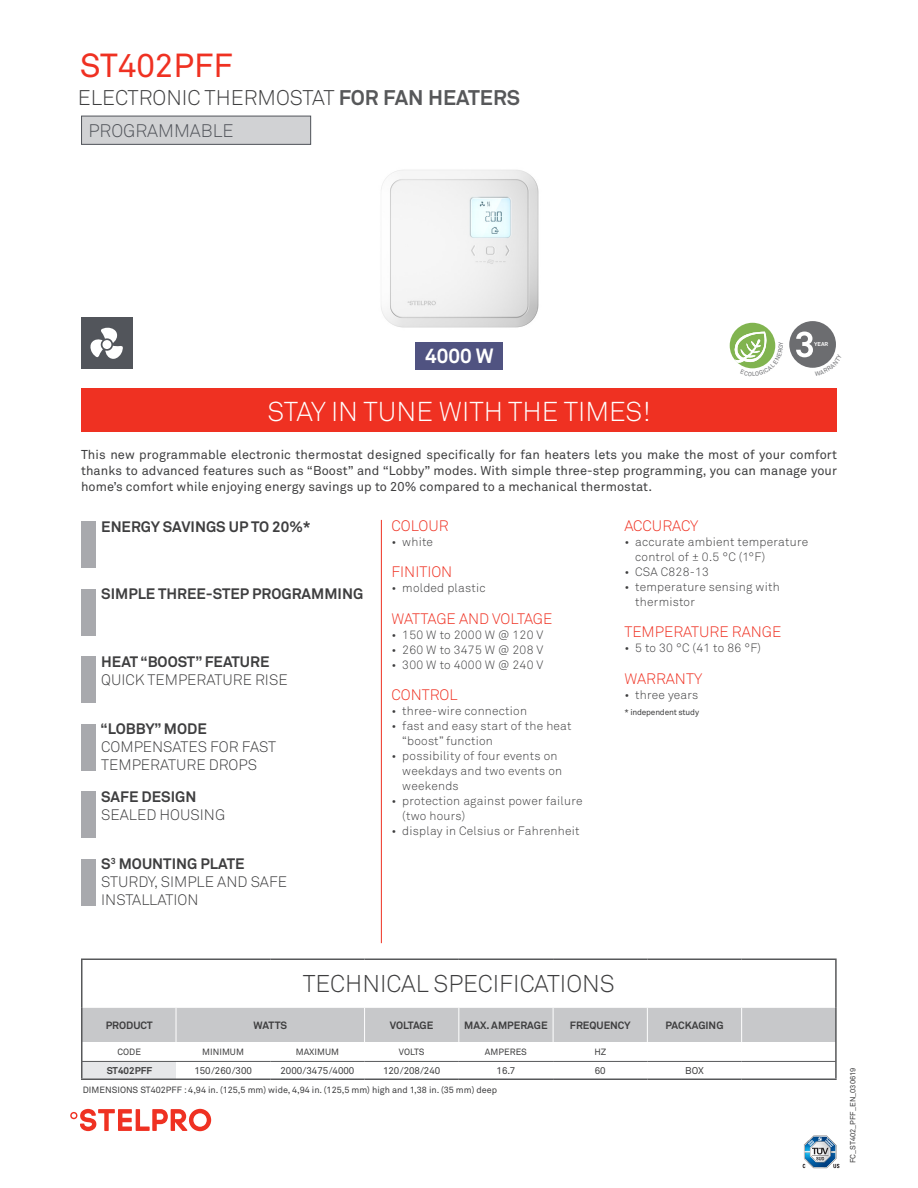
<style>
.page{position:relative;width:918px;height:1188px;background:#fff}
.page>*{position:absolute;margin:0;border:0;box-sizing:border-box;transform-origin:0 0}
.Produit_code{font:33px "Akkurat";color:#ef3122}
.Titre_bte_rouge{font:300 27px "Akkurat";color:#fff}
.Tabelau_GROS_titre{font:300 24px "Akkurat";color:#3e3e3f}
.Produit_nom{font:300 21px "Akkurat";color:#3e3e3f}
.t1{font:700 20.4px "Akkurat";color:#fff}
.t2{font:300 18px "Akkurat";color:#52555b}
.PointFort{font:300 15px/18px "Akkurat";color:#3e3e3f}
.TITRE_Texte{font:300 15px "Akkurat";color:#ef3122}
.PointFort-2{font:700 15px "Akkurat";color:#3e3e3f}
.Description_FR{font:12.75px/16.5px "Akkurat";letter-spacing:.01em;color:#3e3e3f;text-align:justify}
.t3{font:300 12px/15px "Akkurat";letter-spacing:.02em;color:#3e3e3f}
.TITRE_Tableau{font:700 10.5px "Akkurat";color:#3e3e3f}
.Table_-_cells_centré{font:9.75px "Akkurat";color:#3e3e3f}
.Tables_-_produits{font:700 9.75px "Akkurat";color:#3e3e3f}
.Tables_-_notes{font:9px "Akkurat";color:#3e3e3f}
.SOUS-TITRE_tableau{font:9px "Akkurat";color:#3e3e3f}
.note_bas_page{font:8.25px "Akkurat";letter-spacing:-.02em;color:#3e3e3f}
.t4{font:7.5px "Akkurat";color:#3e3e3f}
.t5{font:700 5.55px "Akkurat";color:#fff}
.s1{font-weight:700;color:#57585a}
.s2{font-weight:700}
</style>
<div class="page">
<img style="left:381px;top:170px;width:158px;height:158px">
<div style="left:416px;top:342px;width:87px;height:27px;background:#505381"></div>
<svg style="left:803px;top:1136px;width:36px;height:33px"></svg>
<div style="left:81px;top:318px;width:51px;height:51px;background:#52555b"></div>
<svg style="left:90px;top:328px;width:33px;height:31px"></svg>
<div style="left:102px;top:340px;width:9px;height:9px;background:#fff;border-radius:50%"></div>
<div style="left:789px;top:321px;width:47px;height:47px;background:#6c6d70;border-radius:50%"></div>
<div style="left:730px;top:323px;width:45px;height:45px;background:#81b450;border-radius:50%"></div>
<hr style="left:381px;top:520px;width:1px;height:423px;background:#ef3122">
<div style="left:81px;top:389px;width:756px;height:43px;background:#ef3122"></div>
<div style="left:81px;top:521px;width:14px;height:47px;background:#a8a9ad"></div>
<div style="left:81px;top:589px;width:14px;height:46px;background:#a8a9ad"></div>
<div style="left:81px;top:656px;width:14px;height:47px;background:#a8a9ad"></div>
<div style="left:81px;top:724px;width:14px;height:46px;background:#a8a9ad"></div>
<div style="left:81px;top:791px;width:14px;height:47px;background:#a8a9ad"></div>
<div style="left:81px;top:859px;width:14px;height:46px;background:#a8a9ad"></div>
<hr style="left:81px;top:958px;width:95px;height:2px;background:#57585a">
<hr style="left:81px;top:960px;width:1px;height:48px;background:#57585a">
<hr style="left:176px;top:958px;width:94px;height:2px;background:#57585a">
<hr style="left:270px;top:958px;width:95px;height:2px;background:#57585a">
<hr style="left:365px;top:958px;width:94px;height:2px;background:#57585a">
<hr style="left:459px;top:958px;width:94px;height:2px;background:#57585a">
<hr style="left:553px;top:958px;width:94px;height:2px;background:#57585a">
<hr style="left:647px;top:958px;width:95px;height:2px;background:#57585a">
<hr style="left:742px;top:958px;width:95px;height:2px;background:#57585a">
<hr style="left:835px;top:960px;width:2px;height:48px;background:#57585a">
<svg style="left:81px;top:1008px;width:756px;height:70px"></svg>
<hr style="left:81px;top:1078px;width:95px;height:2px;background:#57585a">
<hr style="left:176px;top:1078px;width:94px;height:2px;background:#57585a">
<hr style="left:270px;top:1078px;width:95px;height:2px;background:#57585a">
<hr style="left:365px;top:1078px;width:94px;height:2px;background:#57585a">
<hr style="left:459px;top:1078px;width:94px;height:2px;background:#57585a">
<hr style="left:553px;top:1078px;width:94px;height:2px;background:#57585a">
<hr style="left:647px;top:1078px;width:95px;height:2px;background:#57585a">
<hr style="left:742px;top:1078px;width:95px;height:2px;background:#57585a">
<hr style="left:81px;top:1061px;width:95px;height:1px;background:#57585a">
<hr style="left:176px;top:1061px;width:94px;height:1px;background:#57585a">
<hr style="left:270px;top:1061px;width:95px;height:1px;background:#57585a">
<hr style="left:365px;top:1061px;width:94px;height:1px;background:#57585a">
<hr style="left:459px;top:1061px;width:94px;height:1px;background:#57585a">
<hr style="left:553px;top:1061px;width:94px;height:1px;background:#57585a">
<hr style="left:647px;top:1061px;width:95px;height:1px;background:#57585a">
<hr style="left:742px;top:1061px;width:95px;height:1px;background:#57585a">
<div style="left:82px;top:116px;width:229px;height:28px;background:#d1d2d4"></div>
<div style="left:81px;top:116px;width:230px;height:29px;border:1px solid #52555b"></div>
<svg style="left:70px;top:1109px;width:141px;height:22px"></svg>
<svg style="left:796px;top:332px;width:40px;height:36px"></svg>
<svg style="left:734px;top:332px;width:42px;height:37px"></svg>
<p class="Produit_code" style="left:80px;top:45px;width:154px">ST402PFF</p>
<p class="Produit_nom" style="left:78px;top:85px;width:444px">ELECTRONIC THERMOSTAT <span class="s1">FOR FAN HEATERS</span></p>
<p class="t2" style="left:88px;top:119px;width:147px">PROGRAMMABLE</p>
<p class="t1" style="left:425px;top:343px;width:70px">4000 W</p>
<p class="t5" style="left:814px;top:341px;width:16px">YEAR</p>
<p class="Titre_bte_rouge" style="left:268px;top:395px;width:385px">STAY IN TUNE WITH THE TIMES!</p>
<p class="Description_FR" style="left:81px;top:446px;width:758px">This new programmable electronic thermostat designed specifically for fan heaters lets you make the most of your comfort thanks to advanced features such as “Boost” and “Lobby” modes. With simple three-step programming, you can manage your home’s comfort while enjoying energy savings up to 20% compared to a mechanical thermostat.</p>
<p class="PointFort-2" style="left:101px;top:517px;width:211px">ENERGY SAVINGS UP TO 20%*</p>
<p class="TITRE_Texte" style="left:392px;top:517px;width:59px">COLOUR</p>
<p class="t3" style="left:392px;top:534px;width:43px">• white</p>
<p class="TITRE_Texte" style="left:392px;top:563px;width:62px">FINITION</p>
<p class="t3" style="left:392px;top:581px;width:96px">• molded plastic</p>
<p class="TITRE_Texte" style="left:392px;top:609px;width:162px">WATTAGE AND VOLTAGE</p>
<p class="t3" style="left:392px;top:627px;width:153px">• 150 W to 2000 W @ 120 V</p>
<p class="t3" style="left:392px;top:642px;width:153px">• 260 W to 3475 W @ 208 V</p>
<p class="t3" style="left:392px;top:657px;width:153px">• 300 W to 4000 W @ 240 V</p>
<p class="TITRE_Texte" style="left:392px;top:685px;width:68px">CONTROL</p>
<p class="t3" style="left:392px;top:703px;width:137px">• three-wire connection</p>
<p class="t3" style="left:402px;top:718px;width:171px;text-indent:-11px">• fast and easy start of the heat “boost” function</p>
<p class="t3" style="left:402px;top:748px;width:162px;text-indent:-11px">• possibility of four events on weekdays and two events on weekends</p>
<p class="t3" style="left:402px;top:793px;width:182px;text-indent:-11px">• protection against power failure (two hours)</p>
<p class="t3" style="left:392px;top:823px;width:190px">• display in Celsius or Fahrenheit</p>
<p class="TITRE_Texte" style="left:624px;top:517px;width:75px">ACCURACY</p>
<p class="t3" style="left:635px;top:534px;width:175px;text-indent:-11px">• accurate ambient temperature control of ± 0.5 °C (1°F)</p>
<p class="t3" style="left:624px;top:564px;width:86px">• CSA C828-13</p>
<p class="t3" style="left:635px;top:579px;width:146px;text-indent:-11px">• temperature sensing with thermistor</p>
<p class="TITRE_Texte" style="left:624px;top:623px;width:159px">TEMPERATURE RANGE</p>
<p class="t3" style="left:624px;top:641px;width:138px">• 5 to 30 °C (41 to 86 °F)</p>
<p class="TITRE_Texte" style="left:624px;top:669px;width:79px">WARRANTY</p>
<p class="t3" style="left:624px;top:687px;width:75px">• three years</p>
<p class="note_bas_page" style="left:624px;top:707px;width:76px">* independent study</p>
<p class="PointFort-2" style="left:101px;top:585px;width:264px">SIMPLE THREE-STEP PROGRAMMING</p>
<p class="PointFort" style="left:101px;top:652px;width:188px"><span class="s2">HEAT “BOOST” FEATURE<br></span>QUICK TEMPERATURE RISE</p>
<p class="PointFort" style="left:101px;top:720px;width:177px"><span class="s2">“LOBBY” MODE<br></span>COMPENSATES FOR FAST<br>TEMPERATURE DROPS</p>
<p class="PointFort" style="left:101px;top:787px;width:125px"><span class="s2">SAFE DESIGN<br></span>SEALED HOUSING</p>
<p class="PointFort" style="left:101px;top:855px;width:187px"><span class="s2">S</span><sup>3</sup> <span class="s2">MOUNTING PLATE<br></span>STURDY, SIMPLE AND SAFE<br>INSTALLATION</p>
<p class="Tabelau_GROS_titre" style="left:303px;top:969px;width:314px">TECHNICAL SPECIFICATIONS</p>
<p class="TITRE_Tableau" style="left:106px;top:1018px;width:49px">PRODUCT</p>
<p class="TITRE_Tableau" style="left:254px;top:1018px;width:35px">WATTS</p>
<p class="TITRE_Tableau" style="left:390px;top:1018px;width:45px">VOLTAGE</p>
<p class="TITRE_Tableau" style="left:464px;top:1018px;width:85px">MAX. AMPERAGE</p>
<p class="TITRE_Tableau" style="left:570px;top:1018px;width:63px">FREQUENCY</p>
<p class="TITRE_Tableau" style="left:665px;top:1018px;width:60px">PACKAGING</p>
<p class="SOUS-TITRE_tableau" style="left:118px;top:1046px;width:25px">CODE</p>
<p class="SOUS-TITRE_tableau" style="left:202px;top:1046px;width:43px">MINIMUM</p>
<p class="SOUS-TITRE_tableau" style="left:296px;top:1046px;width:45px">MAXIMUM</p>
<p class="SOUS-TITRE_tableau" style="left:399px;top:1046px;width:27px">VOLTS</p>
<p class="SOUS-TITRE_tableau" style="left:485px;top:1046px;width:44px">AMPERES</p>
<p class="SOUS-TITRE_tableau" style="left:594px;top:1046px;width:13px">HZ</p>
<p class="Tables_-_produits" style="left:107px;top:1064px;width:47px">ST402PFF</p>
<p class="Table_-_cells_centré" style="left:194px;top:1065px;width:59px">150/260/300</p>
<p class="Table_-_cells_centré" style="left:280px;top:1065px;width:75px">2000/3475/4000</p>
<p class="Table_-_cells_centré" style="left:383px;top:1065px;width:59px">120/208/240</p>
<p class="Table_-_cells_centré" style="left:497px;top:1065px;width:20px">16.7</p>
<p class="Table_-_cells_centré" style="left:595px;top:1065px;width:12px">60</p>
<p class="Table_-_cells_centré" style="left:685px;top:1065px;width:20px">BOX</p>
<p class="Tables_-_notes" style="left:83px;top:1084px;width:416px">DIMENSIONS ST402PFF : 4,94 in. (125,5 mm) wide, 4,94 in. (125,5 mm) high and 1,38 in. (35 mm) deep</p>
<p class="t4" style="left:848px;top:1163px;width:97px;rotate:-90deg">FC_ST402_PFF_EN_030619</p>
</div>
